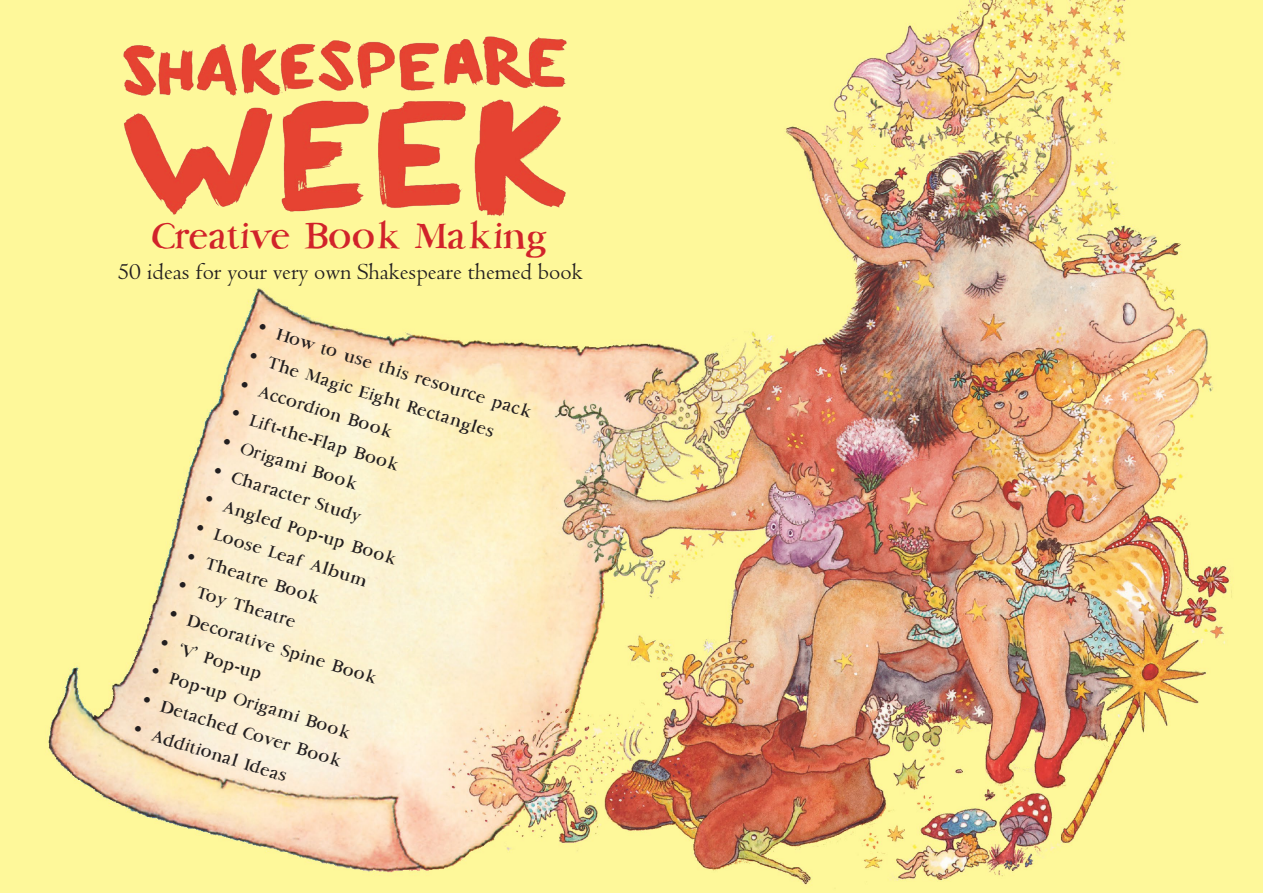
<style>
.page{position:relative;width:1263px;height:893px;background:#fff}
.page>*{position:absolute;margin:0;border:0;box-sizing:border-box;transform-origin:0 0}
.t1{font:42px "Bob Graham";letter-spacing:-.01em;color:#d1232a}
.t2{font:24px "Centaur";color:#231f20}
.t3{font:19.5px "Bob Graham";color:#231f20}
</style>
<div class="page">
<img style="left:0;top:0;width:1263px;height:893px">
<img style="left:96px;top:27px;width:508px;height:189px">
<svg style="left:179px;top:581px;width:7px;height:8px"></svg>
<p class="t1" style="left:153px;top:210px;width:397px">Creative Book Making</p>
<p class="t2" style="left:117px;top:259px;width:467px">50 ideas for your very own Shakespeare themed book</p>
<p class="t3" style="left:260px;top:316px;width:290px;rotate:17deg">• How to use this resource pack</p>
<p class="t3" style="left:251px;top:345px;width:259px;rotate:17deg">• The Magic Eight Rectangles</p>
<p class="t3" style="left:242px;top:373px;width:163px;rotate:17deg">• Accordion Book</p>
<p class="t3" style="left:233px;top:402px;width:179px;rotate:17deg">• Lift-the-Flap Book</p>
<p class="t3" style="left:225px;top:430px;width:145px;rotate:17deg">• Origami Book</p>
<p class="t3" style="left:216px;top:459px;width:157px;rotate:17deg">• Character Study</p>
<p class="t3" style="left:207px;top:488px;width:204px;rotate:17deg">• Angled Pop-up Book</p>
<p class="t3" style="left:198px;top:516px;width:183px;rotate:17deg">• Loose Leaf Album</p>
<p class="t3" style="left:189px;top:545px;width:142px;rotate:17deg">• Theatre Book</p>
<p class="t3" style="left:200px;top:580px;width:105px;rotate:17deg">Toy Theatre</p>
<p class="t3" style="left:171px;top:602px;width:221px;rotate:17deg">• Decorative Spine Book</p>
<p class="t3" style="left:162px;top:631px;width:110px;rotate:17deg">• ‘V’ Pop-up</p>
<p class="t3" style="left:153px;top:660px;width:212px;rotate:17deg">• Pop-up Origami Book</p>
<p class="t3" style="left:144px;top:688px;width:212px;rotate:17deg">• Detached Cover Book</p>
<p class="t3" style="left:136px;top:717px;width:163px;rotate:17deg">• Additional Ideas</p>
</div>
